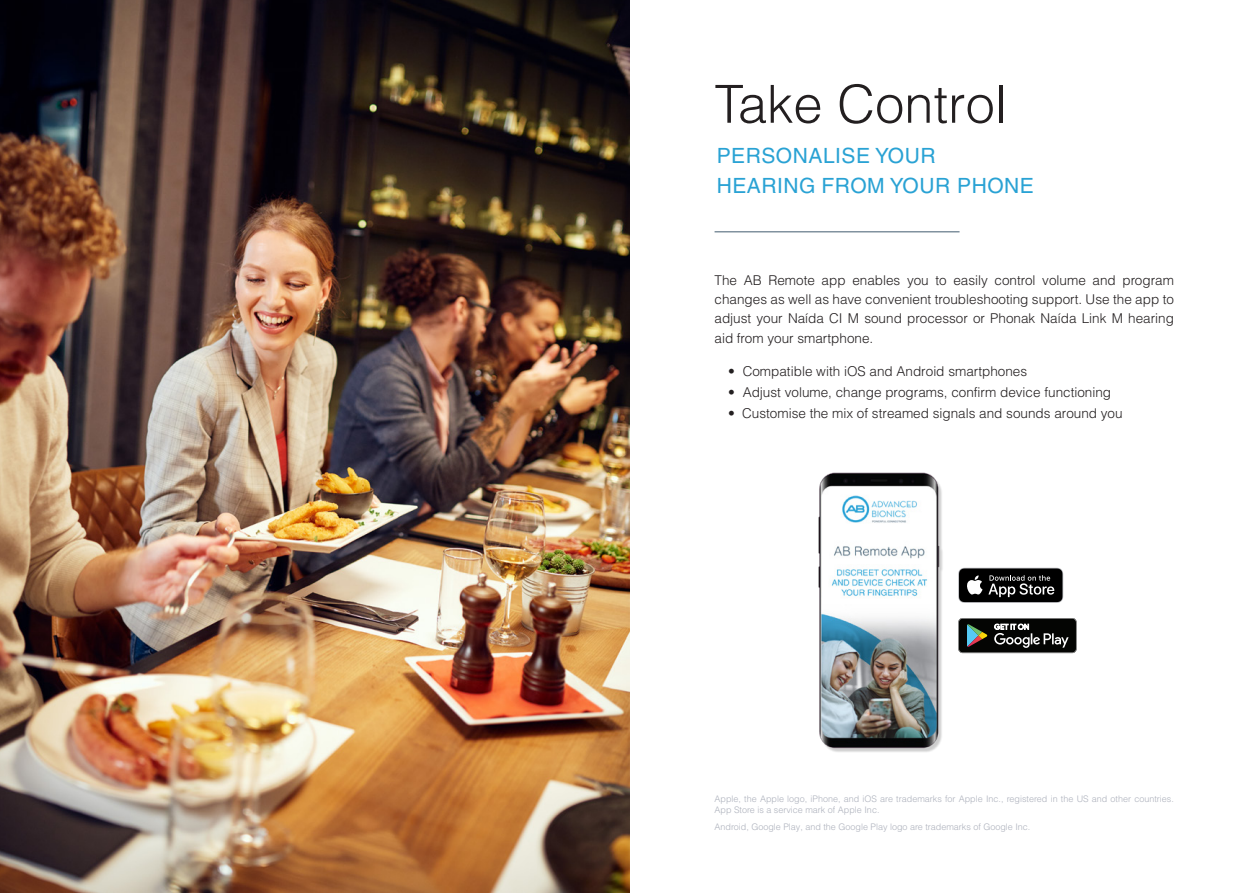
<style>
.page{position:relative;width:1259px;height:893px;background:#fff}
.page>*{position:absolute;margin:0;border:0;box-sizing:border-box;transform-origin:0 0}
.t1{font:300 52.5px "Helvetica LT Pro";color:#231f20}
.t2{font:21px/30px "Helvetica LT Pro";letter-spacing:.025em;color:#29a2d4}
.t3{font:300 13.5px/18.9px "Helvetica LT Pro";color:#231f20;text-align:justify}
.t4{font:300 9px/10.8px "Helvetica LT Pro";color:#adb1bc}
</style>
<div class="page">
<img style="left:0;top:0;width:629px;height:893px">
<hr style="left:714px;top:232px;width:245px;height:1px;background:#415b6f">
<img style="left:818px;top:472px;width:125px;height:280px">
<svg style="left:958px;top:618px;width:118px;height:35px;background:#303230"></svg>
<svg style="left:958px;top:568px;width:105px;height:35px;background:#323232"></svg>
<p class="t1" style="left:714px;top:71px;width:293px">Take Control</p>
<p class="t2" style="left:716px;top:141px;width:319px">PERSONALISE YOUR<br>HEARING FROM YOUR PHONE</p>
<p class="t3" style="left:714px;top:270px;width:461px">The AB Remote app enables you to easily control volume and program changes as well as have convenient troubleshooting support. Use the app to adjust your Naída CI M sound processor or Phonak Naída Link M hearing</p>
<p class="t3" style="left:714px;top:329px;width:160px">aid from your smartphone.</p>
<p class="t3" style="left:728px;top:361px;width:300px">• Compatible with iOS and Android smartphones</p>
<p class="t3" style="left:728px;top:382px;width:385px">• Adjust volume, change programs, confirm device functioning</p>
<p class="t3" style="left:728px;top:403px;width:396px">• Customise the mix of streamed signals and sounds around you</p>
<p class="t4" style="left:714px;top:793px;width:461px">Apple, the Apple logo, iPhone, and iOS are trademarks for Apple Inc., registered in the US and other countries.<br>App Store is a service mark of Apple Inc.</p>
<p class="t4" style="left:714px;top:821px;width:317px">Android, Google Play, and the Google Play logo are trademarks of Google Inc.</p>
</div>
